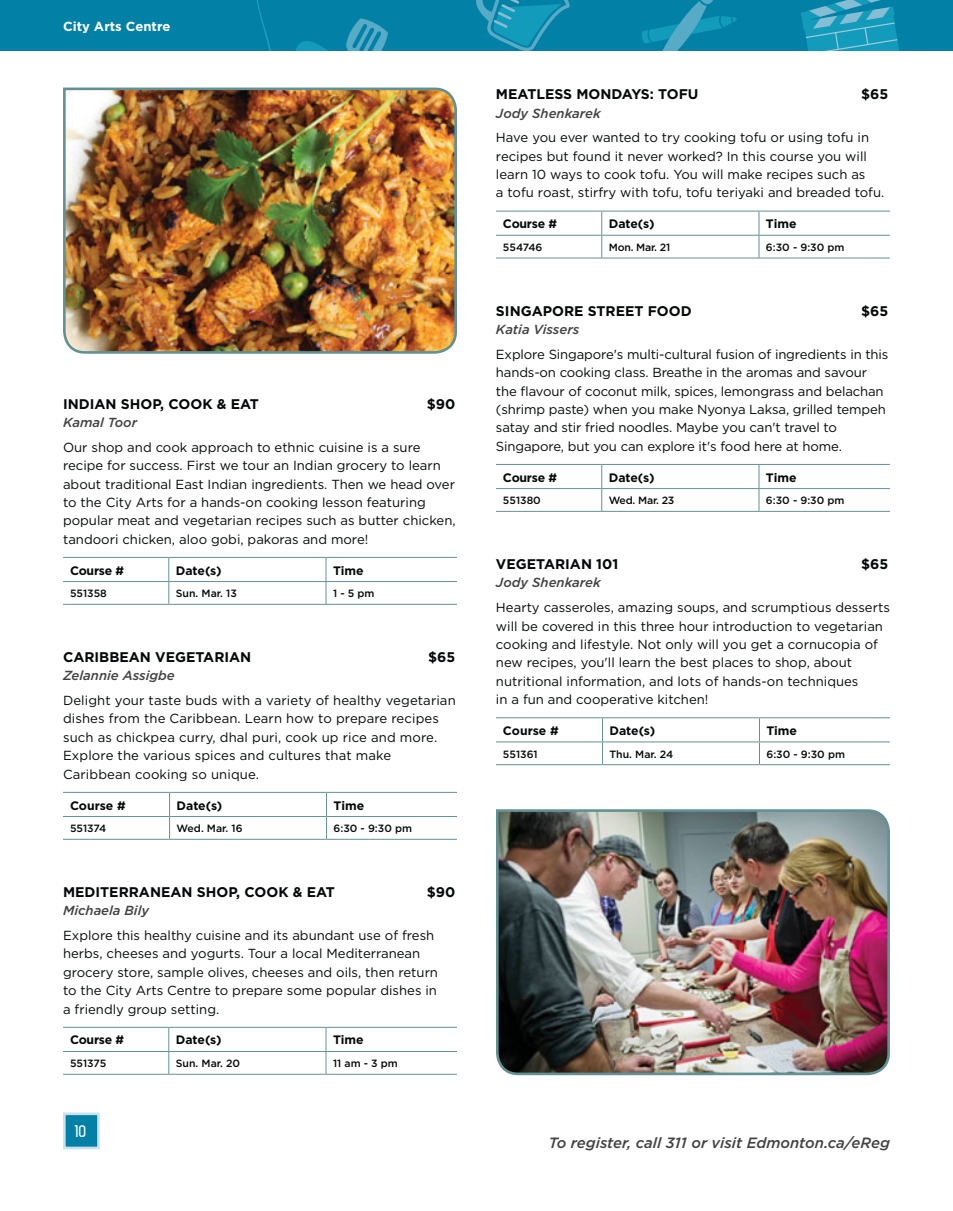
<style>
.page{position:relative;width:953px;height:1211px;background:#fff}
.page>*{position:absolute;margin:0;border:0;box-sizing:border-box;transform-origin:0 0}
.t1{font:700 17.5px "Zag";color:#fff}
.t2{font:italic 500 14.88px "Gotham";color:#414142}
.t3{font:700 14px "Gotham";color:#040809}
.t4{font:13.12px/18.4px "Gotham";color:#040809}
.t5{font:italic 500 13.12px "Gotham";color:#414142}
.t6{font:700 13.12px "Gotham";color:#fff}
.t7{font:700 12.25px "Gotham";letter-spacing:-.01em;color:#040809}
.t8{font:500 10.5px "Gotham";color:#040809}
</style>
<div class="page">
<hr style="left:63px;top:557px;width:106px;height:1px;background:#639193">
<hr style="left:169px;top:557px;width:157px;height:1px;background:#639193">
<hr style="left:326px;top:557px;width:131px;height:1px;background:#639193">
<hr style="left:63px;top:581px;width:106px;height:1px;background:#639193">
<svg style="left:168px;top:558px;width:1px;height:46px"></svg>
<hr style="left:169px;top:581px;width:157px;height:1px;background:#639193">
<svg style="left:325px;top:558px;width:1px;height:46px"></svg>
<hr style="left:326px;top:581px;width:131px;height:1px;background:#639193">
<hr style="left:63px;top:604px;width:106px;height:1px;background:#639193">
<hr style="left:169px;top:604px;width:288px;height:1px;background:#639193">
<hr style="left:63px;top:792px;width:106px;height:1px;background:#639193">
<hr style="left:169px;top:792px;width:157px;height:1px;background:#639193">
<hr style="left:326px;top:792px;width:131px;height:1px;background:#639193">
<hr style="left:63px;top:816px;width:106px;height:1px;background:#639193">
<hr style="left:63px;top:838px;width:106px;height:1px;background:#639193">
<svg style="left:169px;top:792px;width:1px;height:46px"></svg>
<hr style="left:169px;top:816px;width:157px;height:1px;background:#639193">
<hr style="left:169px;top:838px;width:157px;height:1px;background:#639193">
<svg style="left:326px;top:792px;width:1px;height:46px"></svg>
<hr style="left:326px;top:816px;width:131px;height:1px;background:#639193">
<hr style="left:326px;top:838px;width:131px;height:1px;background:#639193">
<hr style="left:63px;top:1026px;width:106px;height:1px;background:#639193">
<hr style="left:169px;top:1026px;width:157px;height:1px;background:#639193">
<hr style="left:326px;top:1026px;width:131px;height:1px;background:#639193">
<hr style="left:63px;top:1051px;width:106px;height:1px;background:#639193">
<svg style="left:168px;top:1027px;width:1px;height:46px"></svg>
<hr style="left:169px;top:1051px;width:157px;height:1px;background:#639193">
<svg style="left:325px;top:1027px;width:1px;height:46px"></svg>
<hr style="left:326px;top:1051px;width:131px;height:1px;background:#639193">
<hr style="left:63px;top:1073px;width:394px;height:1px;background:#639193">
<hr style="left:496px;top:211px;width:105px;height:1px;background:#639193">
<hr style="left:601px;top:211px;width:158px;height:1px;background:#639193">
<hr style="left:759px;top:211px;width:130px;height:1px;background:#639193">
<hr style="left:496px;top:235px;width:105px;height:1px;background:#639193">
<hr style="left:496px;top:257px;width:105px;height:1px;background:#639193">
<svg style="left:601px;top:211px;width:1px;height:46px"></svg>
<hr style="left:601px;top:235px;width:158px;height:1px;background:#639193">
<hr style="left:601px;top:257px;width:158px;height:1px;background:#639193">
<svg style="left:758px;top:211px;width:1px;height:46px"></svg>
<hr style="left:759px;top:235px;width:130px;height:1px;background:#639193">
<hr style="left:759px;top:257px;width:130px;height:1px;background:#639193">
<hr style="left:496px;top:464px;width:105px;height:1px;background:#639193">
<hr style="left:601px;top:464px;width:158px;height:1px;background:#639193">
<hr style="left:759px;top:464px;width:130px;height:1px;background:#639193">
<hr style="left:496px;top:488px;width:105px;height:1px;background:#639193">
<hr style="left:496px;top:511px;width:105px;height:1px;background:#639193">
<svg style="left:601px;top:465px;width:1px;height:46px"></svg>
<hr style="left:601px;top:488px;width:158px;height:1px;background:#639193">
<hr style="left:601px;top:511px;width:158px;height:1px;background:#639193">
<svg style="left:758px;top:465px;width:1px;height:46px"></svg>
<hr style="left:759px;top:488px;width:130px;height:1px;background:#639193">
<hr style="left:759px;top:511px;width:130px;height:1px;background:#639193">
<hr style="left:496px;top:717px;width:106px;height:1px;background:#639193">
<hr style="left:602px;top:717px;width:157px;height:1px;background:#639193">
<hr style="left:759px;top:717px;width:130px;height:1px;background:#639193">
<hr style="left:496px;top:741px;width:106px;height:1px;background:#639193">
<hr style="left:496px;top:764px;width:106px;height:1px;background:#639193">
<svg style="left:602px;top:718px;width:1px;height:46px"></svg>
<hr style="left:602px;top:741px;width:157px;height:1px;background:#639193">
<hr style="left:602px;top:764px;width:157px;height:1px;background:#639193">
<svg style="left:759px;top:718px;width:1px;height:46px"></svg>
<hr style="left:759px;top:741px;width:130px;height:1px;background:#639193">
<hr style="left:759px;top:764px;width:130px;height:1px;background:#639193">
<img style="left:63px;top:87px;width:394px;height:267px">
<img style="left:496px;top:809px;width:394px;height:267px">
<div style="left:0;top:0;width:952px;height:51px;background:#0280a6"></div>
<svg style="left:476px;top:0;width:94px;height:51px"></svg>
<svg style="left:801px;top:0;width:98px;height:51px"></svg>
<svg style="left:257px;top:0;width:131px;height:51px"></svg>
<svg style="left:642px;top:0;width:95px;height:51px"></svg>
<div style="left:64px;top:1113px;width:34px;height:34px;background:#0280a6"></div>
<div style="left:63px;top:1112px;width:37px;height:37px;border:3px solid #cbe1eb"></div>
<p class="t6" style="left:63px;top:21px;width:109px">City Arts Centre</p>
<p class="t3" style="left:63px;top:398px;width:197px">INDIAN SHOP, COOK &amp; EAT</p>
<p class="t3" style="left:426px;top:398px;width:30px">$90</p>
<p class="t5" style="left:63px;top:417px;width:76px">Kamal Toor</p>
<p class="t4" style="left:63px;top:439px;width:394px">Our shop and cook approach to ethnic cuisine is a sure recipe for success. First we tour an Indian grocery to learn about traditional East Indian ingredients. Then we head over to the City Arts for a hands-on cooking lesson featuring popular meat and vegetarian recipes such as butter chicken, tandoori chicken, aloo gobi, pakoras and more!</p>
<p class="t7" style="left:70px;top:565px;width:55px">Course #</p>
<p class="t7" style="left:176px;top:565px;width:47px">Date(s)</p>
<p class="t7" style="left:333px;top:565px;width:32px">Time</p>
<p class="t8" style="left:70px;top:589px;width:38px">551358</p>
<p class="t8" style="left:176px;top:589px;width:62px">Sun. Mar. 13</p>
<p class="t8" style="left:333px;top:589px;width:43px">1 - 5 pm</p>
<p class="t3" style="left:63px;top:651px;width:190px">CARIBBEAN VEGETARIAN</p>
<p class="t3" style="left:428px;top:651px;width:29px">$65</p>
<p class="t5" style="left:63px;top:671px;width:113px">Zelannie Assigbe</p>
<p class="t4" style="left:63px;top:692px;width:394px">Delight your taste buds with a variety of healthy vegetarian dishes from the Caribbean. Learn how to prepare recipes such as chickpea curry, dhal puri, cook up rice and more.<br>Explore the various spices and cultures that make Caribbean cooking so unique.</p>
<p class="t7" style="left:70px;top:800px;width:57px">Course #</p>
<p class="t7" style="left:176px;top:800px;width:47px">Date(s)</p>
<p class="t7" style="left:333px;top:800px;width:32px">Time</p>
<p class="t8" style="left:70px;top:824px;width:38px">551374</p>
<p class="t8" style="left:176px;top:824px;width:68px">Wed. Mar. 16</p>
<p class="t8" style="left:333px;top:824px;width:80px">6:30 - 9:30 pm</p>
<p class="t3" style="left:63px;top:886px;width:273px">MEDITERRANEAN SHOP, COOK &amp; EAT</p>
<p class="t3" style="left:426px;top:886px;width:30px">$90</p>
<p class="t5" style="left:63px;top:905px;width:88px">Michaela Bily</p>
<p class="t4" style="left:63px;top:927px;width:376px">Explore this healthy cuisine and its abundant use of fresh herbs, cheeses and yogurts. Tour a local Mediterranean grocery store, sample olives, cheeses and oils, then return to the City Arts Centre to prepare some popular dishes in a friendly group setting.</p>
<p class="t7" style="left:70px;top:1035px;width:55px">Course #</p>
<p class="t7" style="left:176px;top:1035px;width:47px">Date(s)</p>
<p class="t7" style="left:333px;top:1035px;width:32px">Time</p>
<p class="t8" style="left:70px;top:1059px;width:38px">551375</p>
<p class="t8" style="left:176px;top:1059px;width:66px">Sun. Mar. 20</p>
<p class="t8" style="left:333px;top:1059px;width:66px">11 am - 3 pm</p>
<h1 class="t1" style="left:75px;top:1124px;width:14px">10</h1>
<p class="t3" style="left:496px;top:89px;width:204px">MEATLESS MONDAYS: TOFU</p>
<p class="t3" style="left:861px;top:89px;width:29px">$65</p>
<p class="t5" style="left:496px;top:108px;width:106px">Jody Shenkarek</p>
<p class="t4" style="left:496px;top:129px;width:390px">Have you ever wanted to try cooking tofu or using tofu in recipes but found it never worked? In this course you will learn 10 ways to cook tofu. You will make recipes such as<br>a tofu roast, stirfry with tofu, tofu teriyaki and breaded tofu.</p>
<p class="t7" style="left:503px;top:219px;width:55px">Course #</p>
<p class="t7" style="left:608px;top:219px;width:47px">Date(s)</p>
<p class="t7" style="left:766px;top:219px;width:32px">Time</p>
<p class="t8" style="left:503px;top:243px;width:41px">554746</p>
<p class="t8" style="left:608px;top:243px;width:63px">Mon. Mar. 21</p>
<p class="t8" style="left:766px;top:243px;width:80px">6:30 - 9:30 pm</p>
<p class="t3" style="left:496px;top:305px;width:197px">SINGAPORE STREET FOOD</p>
<p class="t3" style="left:861px;top:305px;width:29px">$65</p>
<p class="t5" style="left:496px;top:324px;width:85px">Katia Vissers</p>
<p class="t4" style="left:496px;top:346px;width:394px">Explore Singapore's multi-cultural fusion of ingredients in this hands-on cooking class. Breathe in the aromas and savour the flavour of coconut milk, spices, lemongrass and belachan (shrimp paste) when you make Nyonya Laksa, grilled tempeh satay and stir fried noodles. Maybe you can't travel to Singapore, but you can explore it's food here at home.</p>
<p class="t7" style="left:503px;top:472px;width:55px">Course #</p>
<p class="t7" style="left:608px;top:472px;width:47px">Date(s)</p>
<p class="t7" style="left:766px;top:472px;width:32px">Time</p>
<p class="t8" style="left:503px;top:496px;width:39px">551380</p>
<p class="t8" style="left:608px;top:496px;width:67px">Wed. Mar. 23</p>
<p class="t8" style="left:766px;top:496px;width:80px">6:30 - 9:30 pm</p>
<p class="t3" style="left:496px;top:559px;width:124px">VEGETARIAN 101</p>
<p class="t3" style="left:861px;top:559px;width:29px">$65</p>
<p class="t5" style="left:496px;top:578px;width:106px">Jody Shenkarek</p>
<p class="t4" style="left:496px;top:599px;width:395px">Hearty casseroles, amazing soups, and scrumptious desserts will be covered in this three hour introduction to vegetarian cooking and lifestyle. Not only will you get a cornucopia of new recipes, you'll learn the best places to shop, about nutritional information, and lots of hands-on techniques<br>in a fun and cooperative kitchen!</p>
<p class="t7" style="left:503px;top:726px;width:57px">Course #</p>
<p class="t7" style="left:609px;top:726px;width:47px">Date(s)</p>
<p class="t7" style="left:766px;top:726px;width:32px">Time</p>
<p class="t8" style="left:503px;top:750px;width:36px">551361</p>
<p class="t8" style="left:609px;top:750px;width:65px">Thu. Mar. 24</p>
<p class="t8" style="left:766px;top:750px;width:80px">6:30 - 9:30 pm</p>
<p class="t2" style="left:549px;top:1137px;width:342px">To register, call 311 or visit Edmonton.ca/eReg</p>
</div>
